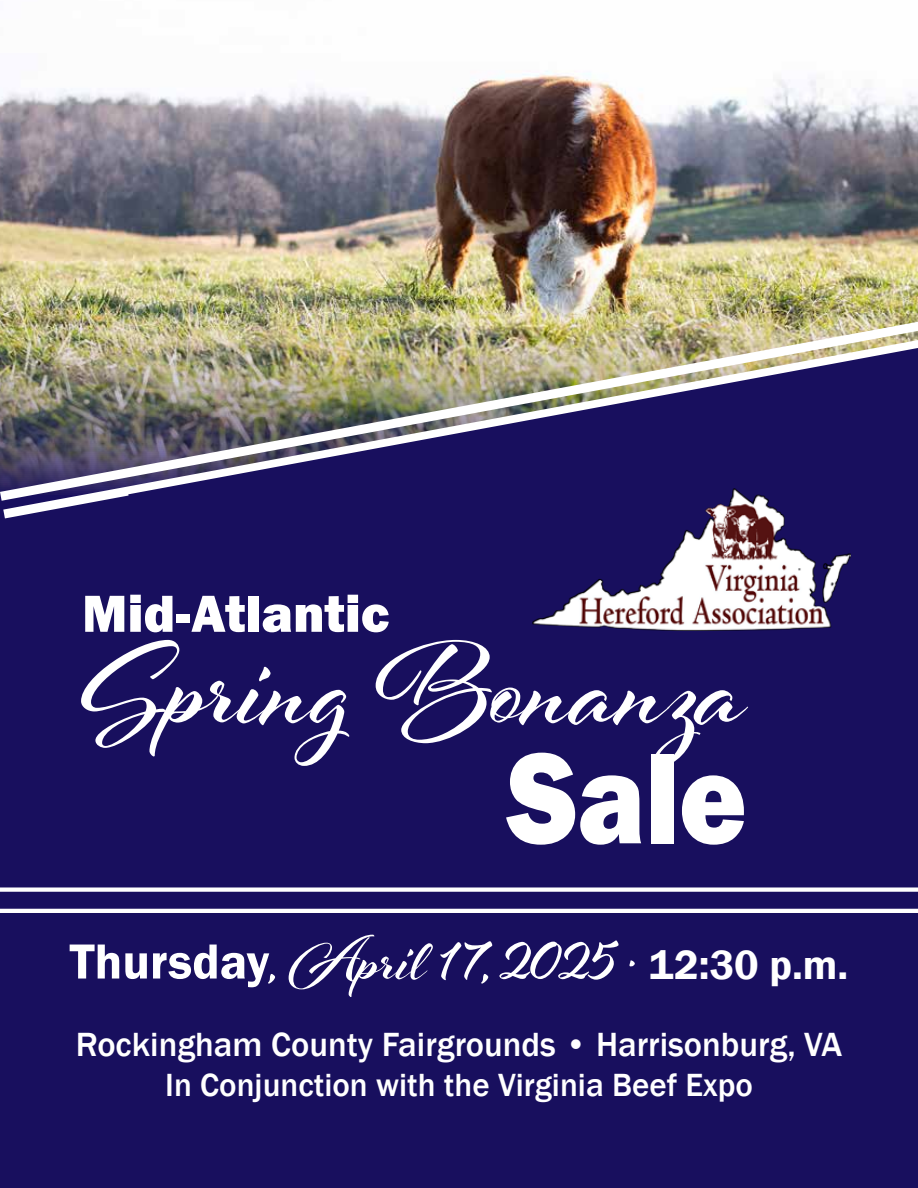
<style>
.page{position:relative;width:918px;height:1188px;background:#180f5e}
.page>*{position:absolute;margin:0;border:0;box-sizing:border-box;transform-origin:0 0}
.t1{font:800 133.95px "Franklin Gothic";color:#fff;scale:.86 1}
.t2{font:700 126px "Al Fresco";color:#fff}
.t3{font:700 67.5px "Al Fresco";color:#fff}
.t4{font:800 54px "Franklin Gothic";color:#fff}
.t5{font:500 34.5px "Franklin Gothic";color:#fff}
.t6{font:500 33px "Franklin Gothic";color:#fff}
.s1{font-family:"Franklin Gothic";font-weight:600;font-size:51px}
.s2{font-family:"Franklin Gothic";font-weight:600;font-size:42px}
</style>
<div class="page">
<img style="left:0;top:0;width:918px;height:314px">
<img style="left:0;top:314px;width:918px;height:17px">
<img style="left:0;top:331px;width:918px;height:188px">
<svg style="left:128px;top:348px;width:790px;height:561px"></svg>
<img style="left:532px;top:489px;width:319px;height:142px">
<div style="left:0;top:887px;width:918px;height:5px;background:#fff"></div>
<hr style="left:0;top:909px;width:918px;height:4px;background:#fff">
<h3 class="t4" style="left:82px;top:579px;width:309px">Mid-Atlantic</h3>
<h2 class="t2" style="left:82px;top:605px;width:666px">Spring Bonanza</h2>
<h1 class="t1" style="left:507px;top:712px;width:280px">Sale</h1>
<h3 class="t3" style="left:70px;top:916px;width:780px"><span class="s1">Thursday</span>, April 17, 2025 • <span class="s2">12:30 p.m.</span></h3>
<p class="t5" style="left:76px;top:1023px;width:768px">Rockingham County Fairgrounds • Harrisonburg, VA</p>
<p class="t6" style="left:165px;top:1064px;width:589px">In Conjunction with the Virginia Beef Expo</p>
</div>
